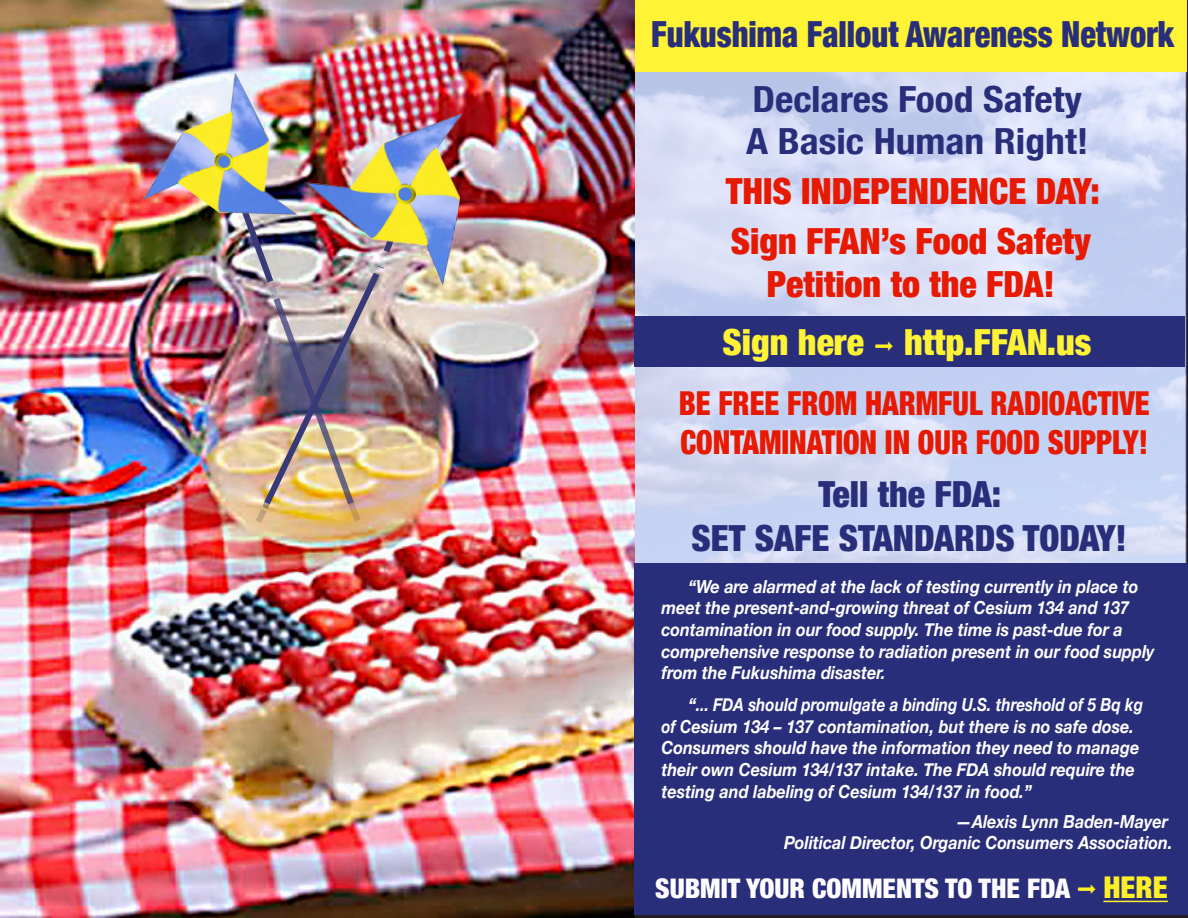
<style>
.page{position:relative;width:1188px;height:918px;background:#fff}
.page>*{position:absolute;margin:0;border:0;box-sizing:border-box;transform-origin:0 0}
.t1{font:900 condensed 36px "Helvetica Neue";color:#e71901}
.t2{font:700 condensed 36px "Helvetica Neue";color:#292e7a;scale:1.1 1}
.t3{font:900 condensed 36px "Helvetica Neue";color:#292e7a}
.t4{font:900 condensed 36px "Helvetica Neue";color:#292e7a;scale:.9 1}
.t5{font:900 condensed 36px "Helvetica Neue";color:#fef335}
.t6{font:900 condensed 33px "Helvetica Neue";color:#e71901;scale:.9 1}
.t7{font:900 condensed 27px "Helvetica Neue";color:#fefcff}
.t8{font:italic 700 18px/21.6px "Helvetica Neue";color:#fff;scale:.9 1}
.s1{font-size:30px;color:#ffef27}
</style>
<div class="page">
<img style="left:0;top:0;width:635px;height:918px">
<img style="left:635px;top:71px;width:551px;height:493px">
<div style="left:635px;top:0;width:551px;height:71px;background:#fef335"></div>
<div style="left:634px;top:564px;width:554px;height:351px;background:#292e7a"></div>
<img style="left:344px;top:96px;width:126px;height:191px">
<img style="left:136px;top:68px;width:208px;height:212px">
<img style="left:239px;top:206px;width:167px;height:319px">
<div style="left:634px;top:316px;width:551px;height:51px;background:#292e7a"></div>
<hr style="left:1103px;top:901px;width:65px;height:1px;background:#ffef27">
<p class="t4" style="left:651px;top:12px;width:582px">Fukushima Fallout Awareness Network</p>
<p class="t2" style="left:753px;top:77px;width:301px">Declares Food Safety</p>
<p class="t2" style="left:746px;top:119px;width:313px">A Basic Human Right!</p>
<p class="t1" style="left:726px;top:169px;width:376px">THIS INDEPENDENCE DAY:</p>
<p class="t1" style="left:731px;top:219px;width:362px">Sign FFAN’s Food Safety</p>
<p class="t1" style="left:767px;top:262px;width:290px">Petition to the FDA!</p>
<p class="t5" style="left:723px;top:320px;width:371px">Sign here http.FFAN.us</p>
<p class="t6" style="left:679px;top:383px;width:522px">BE FREE From Harmful Radioactive</p>
<p class="t6" style="left:680px;top:422px;width:127px">Contaminati</p>
<p class="t6" style="left:843px;top:422px;width:340px">on in our food supply!</p>
<p class="t3" style="left:819px;top:472px;width:184px">Tell the FDA:</p>
<p class="t3" style="left:692px;top:516px;width:437px">SET SAFE STANDARDS TODAY!</p>
<p class="t8" style="left:661px;top:575px;width:550px;text-indent:27px">“We are alarmed at the lack of testing currently in place to meet the present-and-growing threat of Cesium 134 and 137 contamination in our food supply. The time is past-due for a comprehensive response to radiation present in our food supply from the Fukushima disaster.</p>
<p class="t8" style="left:661px;top:694px;width:537px;text-indent:27px">“... FDA should promulgate a binding U.S. threshold of 5 Bq kg of Cesium 134 – 137 contamination, but there is no safe dose.<br>Consumers should have the information they need to manage</p>
<p class="t8" style="left:661px;top:758px;width:528px">their own Cesium 134/137 intake. The FDA should require the</p>
<p class="t8" style="left:661px;top:780px;width:413px">testing and labeling of Cesium 134/137 in food.”</p>
<p class="t8" style="left:784px;top:810px;width:433px;text-align:right">—Alexis Lynn Baden-Mayer<br>Political Director, Organic Consumers Association.</p>
<p class="t7" style="left:655px;top:872px;width:191px">SUBMIT YOUR COMM</p>
<p class="t7" style="left:883px;top:872px;width:287px">ENTS TO THE FDA <span class="s1">HERE</span></p>
</div>
